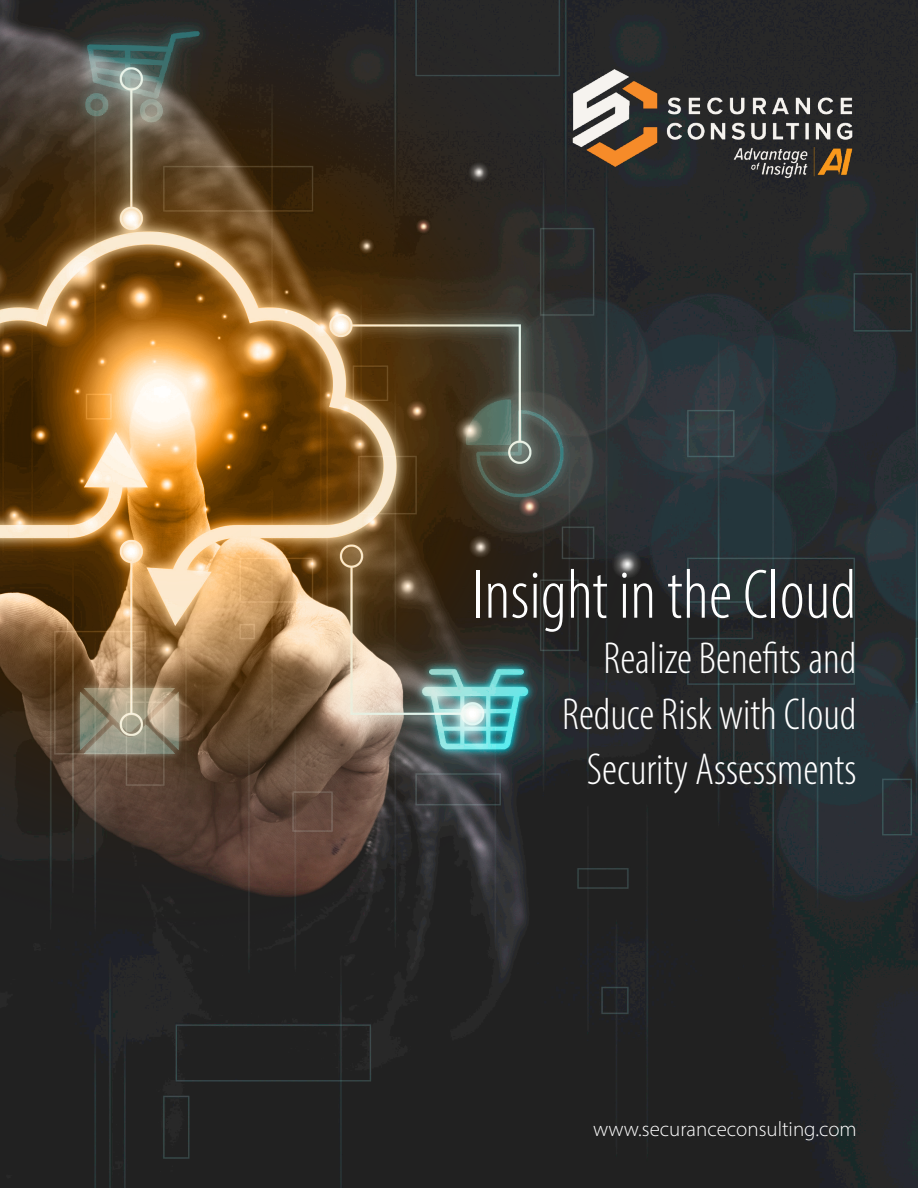
<style>
.page{position:relative;width:918px;height:1188px;background:#fff}
.page>*{position:absolute;margin:0;border:0;box-sizing:border-box;transform-origin:0 0}
.t1{font:300 condensed 70.5px "Myriad Pro";color:#fff}
.t2{font:300 condensed 45px "Myriad Pro";color:#fff}
.t3{font:300 21px "Myriad Pro";color:#fff}
</style>
<div class="page">
<img style="left:0;top:0;width:918px;height:1188px">
<div style="left:0;top:0;width:669px;height:928px;background:#fff;opacity:.75"></div>
<img style="left:567px;top:68px;width:291px;height:117px">
<p class="t1" style="left:472px;top:553px;width:386px">Insight in the Cloud</p>
<p class="t2" style="left:604px;top:632px;width:254px">Realize Benefits and</p>
<p class="t2" style="left:562px;top:687px;width:296px">Reduce Risk with Cloud</p>
<p class="t2" style="left:587px;top:743px;width:271px">Security Assessments</p>
<p class="t3" style="left:593px;top:1117px;width:265px">www.securanceconsulting.com</p>
</div>
